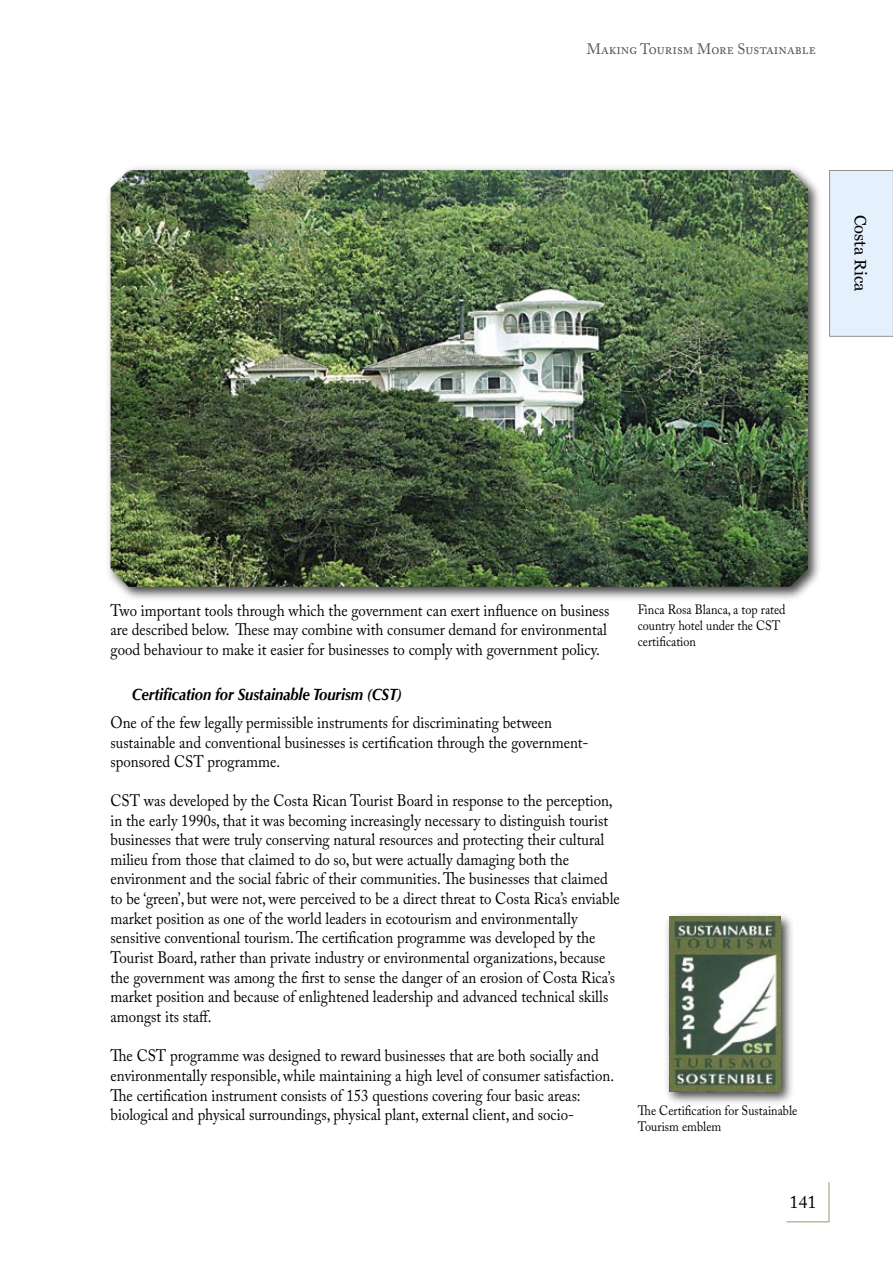
<style>
.page{position:relative;width:893px;height:1263px;background:#fff}
.page>*{position:absolute;margin:0;border:0;box-sizing:border-box;transform-origin:0 0}
.t1{font:18px "Adobe Caslon Pro";color:#000}
.t2{font:16.5px/19.6px "Adobe Caslon Pro";color:#000;scale:.9 1}
.t3{font:italic 700 16.5px "Optima";letter-spacing:-.01em;color:#000;scale:.9 1}
.t4{font:16.5px "Georgia";color:#000}
.t5{font:15px "Adobe Caslon Pro";color:#565656;scale:.96 1}
.t6{font:13.5px/16.2px "Adobe Caslon Pro";color:#000;scale:.9 1}
</style>
<div class="page">
<hr style="left:829px;top:1182px;width:1px;height:40px;background:#aaa">
<hr style="left:787px;top:1221px;width:42px;height:1px;background:#aaa">
<div style="left:830px;top:170px;width:63px;height:166px;background:#e4f0fb"></div>
<div style="left:829px;top:170px;width:64px;height:167px;border:1px solid #939393"></div>
<div style="left:104px;top:164px;width:719px;height:438px;background:#000;opacity:.75"></div>
<img style="left:111px;top:170px;width:697px;height:417px">
<div style="left:663px;top:910px;width:134px;height:196px;background:#000;opacity:.75"></div>
<img style="left:669px;top:916px;width:112px;height:175px">
<p class="t5" style="left:587px;top:40px;width:240px">MAKING TOURISM MORE SUSTAINABLE</p>
<p class="t4" style="left:870px;top:215px;width:78px;rotate:90deg">Costa Rica</p>
<p class="t2" style="left:111px;top:600px;width:556px">Two important tools through which the government can exert influence on business are described below. These may combine with consumer demand for environmental good behaviour to make it easier for businesses to comply with government policy.</p>
<p class="t3" style="left:132px;top:685px;width:302px">Certification for Sustainable Tourism (CST)</p>
<p class="t2" style="left:111px;top:713px;width:533px">One of the few legally permissible instruments for discriminating between sustainable and conventional businesses is certification through the government&shy;sponsored CST programme.</p>
<p class="t2" style="left:111px;top:791px;width:567px">CST was developed by the Costa Rican Tourist Board in response to the perception, in the early 1990s, that it was becoming increasingly necessary to distinguish tourist businesses that were truly conserving natural resources and protecting their cultural milieu from those that claimed to do so, but were actually damaging both the environment and the social fabric of their communities. The businesses that claimed to be ‘green’, but were not, were perceived to be a direct threat to Costa Rica’s enviable market position as one of the world leaders in ecotourism and environmentally sensitive conventional tourism. The certification programme was developed by the Tourist Board, rather than private industry or environmental organizations, because the government was among the first to sense the danger of an erosion of Costa Rica’s market position and because of enlightened leadership and advanced technical skills amongst its staff.</p>
<p class="t2" style="left:111px;top:1046px;width:561px">The CST programme was designed to reward businesses that are both socially and environmentally responsible, while maintaining a high level of consumer satisfaction.<br>The certification instrument consists of 153 questions covering four basic areas: biological and physical surroundings, physical plant, external client, and socio-</p>
<p class="t6" style="left:638px;top:601px;width:166px">Finca Rosa Blanca, a top rated country hotel under the CST certification</p>
<p class="t6" style="left:638px;top:1102px;width:179px">The Certification for Sustainable<br>Tourism emblem</p>
<p class="t1" style="left:789px;top:1191px;width:28px">141</p>
</div>
